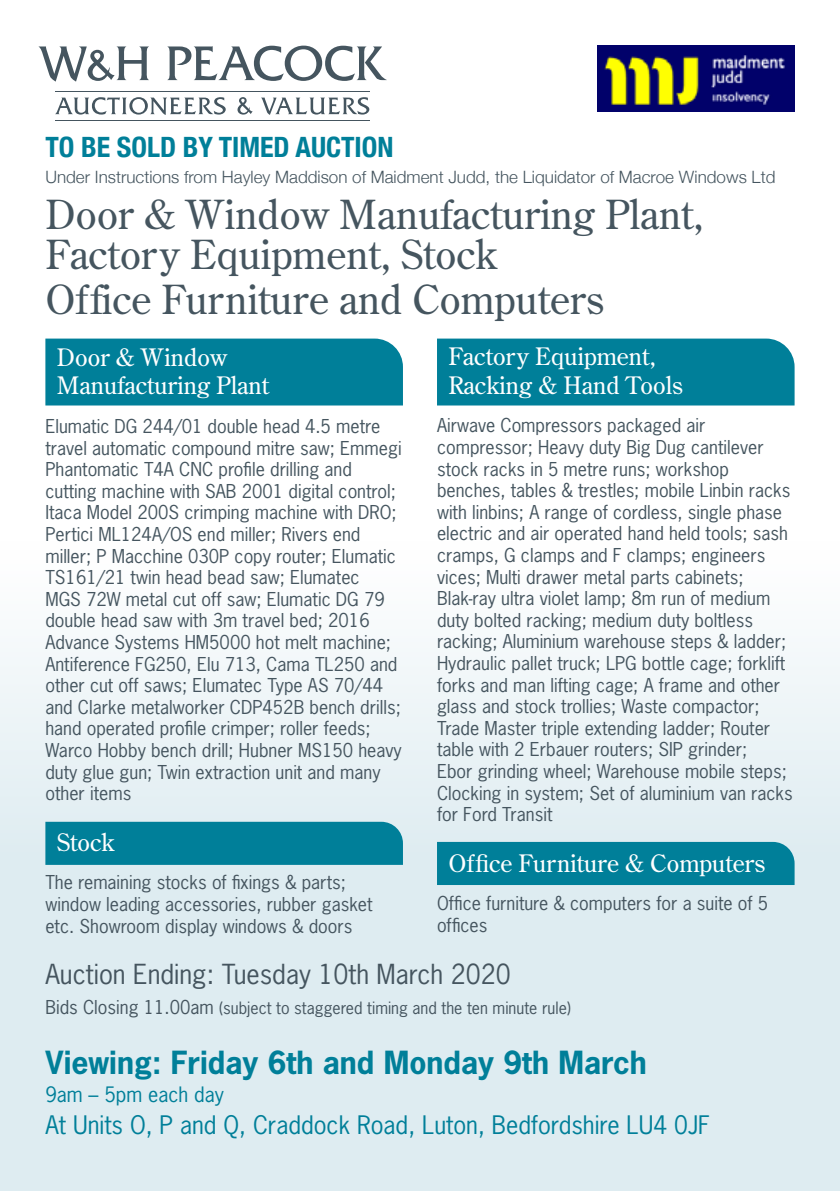
<style>
.page{position:relative;width:840px;height:1191px;background:#fff}
.page>*{position:absolute;margin:0;border:0;box-sizing:border-box;transform-origin:0 0}
.t1{font:40px/40px "Century Old Style Std";color:#45555f}
.t2{font:700 30px "News Gothic Std";color:#007f99}
.t3{font:700 condensed 28px "Helvetica Neue";color:#007f99}
.t4{font:26px "News Gothic Std";color:#45555f}
.t5{font:24px/28.8px "Century Old Style Std";color:#fff}
.t6{font:24px "News Gothic Std";color:#007f99}
.t7{font:20px "News Gothic Std";color:#007f99}
.t8{font:18px/21.6px "News Gothic Std";color:#45555f}
.t9{font:300 17px "Helvetica Neue";color:#45555f}
.t10{font:16px "News Gothic Std";color:#45555f}
.s1{font-size:18px}
</style>
<div class="page">
<div style="left:0;top:541px;width:839px;height:650px;background:linear-gradient(to bottom,#f7fafb,#d6e7ee)"></div>
<div style="left:437px;top:842px;width:357px;height:43px;background:#007f99"></div>
<div style="left:437px;top:338px;width:357px;height:67px;background:#007f99"></div>
<div style="left:45px;top:338px;width:358px;height:67px;background:#007f99"></div>
<svg style="left:167px;top:45px;width:219px;height:36px"></svg>
<svg style="left:55px;top:97px;width:170px;height:18px"></svg>
<svg style="left:261px;top:97px;width:108px;height:18px"></svg>
<hr style="left:55px;top:91px;width:314px;height:1px;background:#45555f">
<hr style="left:55px;top:120px;width:314px;height:1px;background:#45555f">
<svg style="left:39px;top:46px;width:110px;height:36px"></svg>
<svg style="left:237px;top:97px;width:15px;height:18px"></svg>
<div style="left:45px;top:821px;width:358px;height:44px;background:#007f99"></div>
<img style="left:597px;top:45px;width:197px;height:66px">
<h3 class="t3" style="left:45px;top:124px;width:349px">TO BE SOLD BY TIMED AUCTION</h3>
<p class="t9" style="left:45px;top:163px;width:731px">Under Instructions from Hayley Maddison of Maidment Judd, the Liquidator of Macroe Windows Ltd</p>
<h1 class="t1" style="left:45px;top:194px;width:659px">Door &amp; Window Manufacturing Plant,<br>Factory Equipment, Stock</h1>
<h1 class="t1" style="left:45px;top:279px;width:560px">Office Furniture and Computers</h1>
<h3 class="t5" style="left:57px;top:342px;width:214px">Door &amp; Window<br>Manufacturing Plant</h3>
<p class="t8" style="left:45px;top:415px;width:357px">Elumatic DG 244/01 double head 4.5 metre travel automatic compound mitre saw; Emmegi Phantomatic T4A CNC profile drilling and cutting machine with SAB 2001 digital control; Itaca Model 200S crimping machine with DRO; Pertici ML124A/OS end miller; Rivers end miller; P Macchine 030P copy router; Elumatic TS161/21 twin head bead saw; Elumatec<br>MGS 72W metal cut off saw; Elumatic DG 79 double head saw with 3m travel bed; 2016<br>Advance Systems HM5000 hot melt machine; Antiference FG250, Elu 713, Cama TL250 and other cut off saws; Elumatec Type AS 70/44 and Clarke metalworker CDP452B bench drills; hand operated profile crimper; roller feeds; Warco Hobby bench drill; Hubner MS150 heavy duty glue gun; Twin extraction unit and many other items</p>
<h3 class="t5" style="left:57px;top:827px;width:59px">Stock</h3>
<p class="t8" style="left:45px;top:871px;width:328px">The remaining stocks of fixings &amp; parts; window leading accessories, rubber gasket etc. Showroom display windows &amp; doors</p>
<h3 class="t5" style="left:448px;top:341px;width:236px">Factory Equipment,<br>Racking &amp; Hand Tools</h3>
<p class="t8" style="left:437px;top:414px;width:357px">Airwave Compressors packaged air compressor; Heavy duty Big Dug cantilever stock racks in 5 metre runs; workshop benches, tables &amp; trestles; mobile Linbin racks with linbins; A range of cordless, single phase electric and air operated hand held tools; sash cramps, G clamps and F clamps; engineers vices; Multi drawer metal parts cabinets; Blak-ray ultra violet lamp; 8m run of medium duty bolted racking; medium duty boltless racking; Aluminium warehouse steps &amp; ladder; Hydraulic pallet truck; LPG bottle cage; forklift forks and man lifting cage; A frame and other glass and stock trollies; Waste compactor; Trade Master triple extending ladder; Router table with 2 Erbauer routers; SIP grinder;<br>Ebor grinding wheel; Warehouse mobile steps; Clocking in system; Set of aluminium van racks for Ford Transit</p>
<h3 class="t5" style="left:448px;top:848px;width:318px">Office Furniture &amp; Computers</h3>
<p class="t8" style="left:437px;top:892px;width:332px">Office furniture &amp; computers for a suite of 5 offices</p>
<h3 class="t4" style="left:45px;top:957px;width:466px">Auction Ending: Tuesday 10th March 2020</h3>
<p class="t10" style="left:45px;top:998px;width:527px"><span class="s1">Bids Closing 11.00am</span> (subject to staggered timing and the ten minute rule)</p>
<h2 class="t2" style="left:45px;top:1043px;width:602px">Viewing: Friday 6th and Monday 9th March</h2>
<p class="t7" style="left:45px;top:1082px;width:180px">9am – 5pm each day</p>
<h3 class="t6" style="left:45px;top:1110px;width:665px">At Units O, P and Q, Craddock Road, Luton, Bedfordshire LU4 0JF</h3>
</div>
